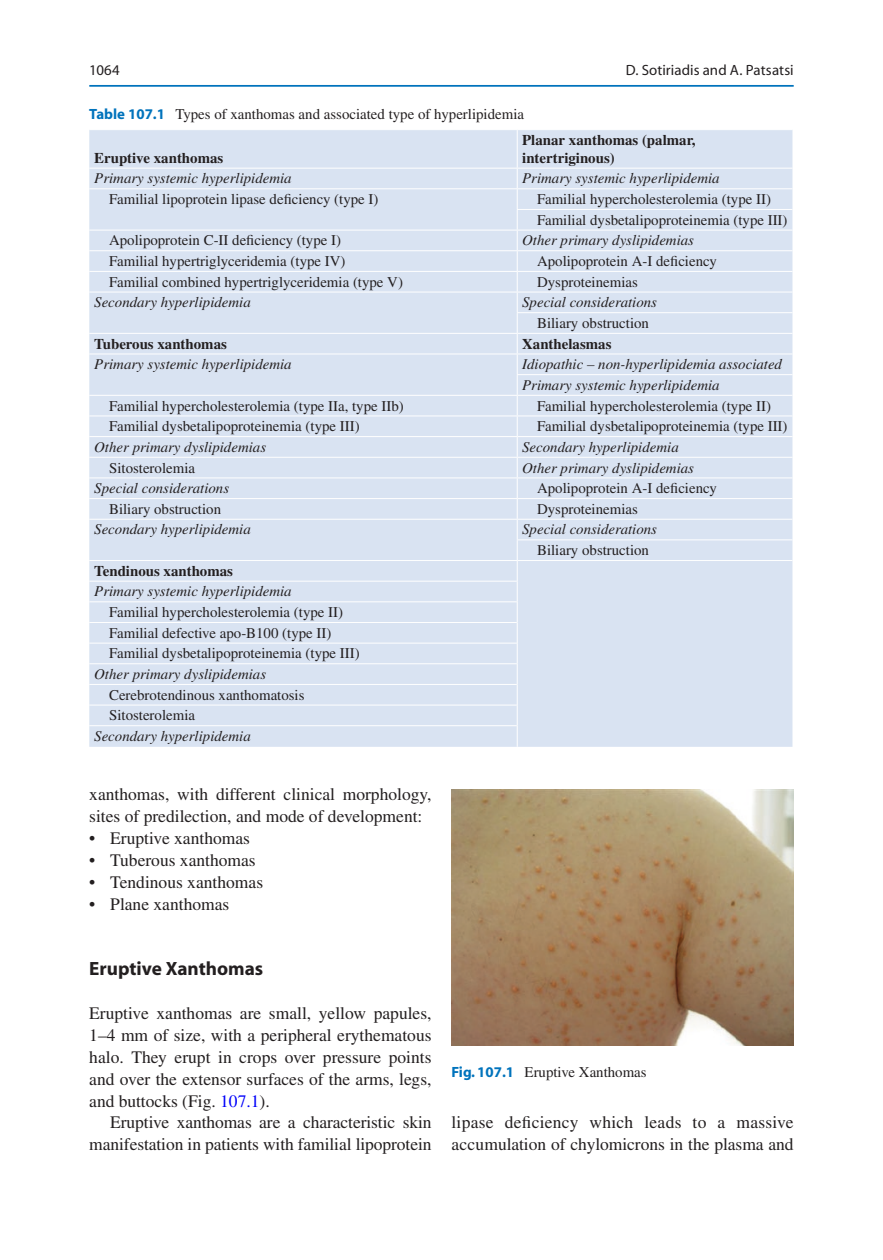
<style>
.page{position:relative;width:883px;height:1260px;background:#fff}
.page>*{position:absolute;margin:0;border:0;box-sizing:border-box;transform-origin:0 0}
.t1{font:700 19.25px "Wygldm Qbcnxc Myriad";color:#231f20}
.t2{font:17.5px/21.9px "Qjkvpf Whrtsj Times";color:#231f20}
.t3{font:14.88px/20.7px "Qjkvpf Whrtsj Times";color:#231f20}
.t4{font:italic 14.88px/20.7px "Swddlb Yhkhkt Times";color:#231f20}
.t5{font:700 14.88px/17.5px "Ffdcln Lwxftx Times";color:#231f20}
.t6{font:14.88px "Dcrnnf Gkmwjj Myriad";letter-spacing:.005em;color:#231f20}
.t7{font:14.88px "Pxksnq Stqpkj Myriad";color:#231f20}
.s1{font-family:"Wygldm Qbcnxc Myriad";font-weight:700;color:#0073bc}
.s2{color:#0000fa}
.s3{font-family:"Lrflyh Dcqmrs STIX General"}
</style>
<div class="page">
<div style="left:89px;top:130px;width:703px;height:617px;background:#d9e3f2"></div>
<hr style="left:517px;top:130px;width:1px;height:38px;background:#fff">
<hr style="left:89px;top:168px;width:428px;height:1px;background:#fff">
<hr style="left:517px;top:168px;width:275px;height:1px;background:#fff">
<hr style="left:89px;top:188px;width:428px;height:1px;background:#fff">
<hr style="left:517px;top:188px;width:275px;height:1px;background:#fff">
<hr style="left:517px;top:209px;width:275px;height:1px;background:#fff">
<hr style="left:89px;top:230px;width:428px;height:1px;background:#fff">
<hr style="left:517px;top:230px;width:275px;height:1px;background:#fff">
<hr style="left:89px;top:250px;width:428px;height:1px;background:#fff">
<hr style="left:517px;top:250px;width:275px;height:1px;background:#fff">
<hr style="left:89px;top:271px;width:428px;height:1px;background:#fff">
<hr style="left:517px;top:271px;width:275px;height:1px;background:#fff">
<hr style="left:89px;top:292px;width:428px;height:1px;background:#fff">
<hr style="left:517px;top:292px;width:275px;height:1px;background:#fff">
<hr style="left:517px;top:312px;width:275px;height:1px;background:#fff">
<hr style="left:89px;top:333px;width:428px;height:1px;background:#fff">
<hr style="left:517px;top:333px;width:275px;height:1px;background:#fff">
<hr style="left:89px;top:354px;width:428px;height:1px;background:#fff">
<hr style="left:517px;top:354px;width:275px;height:1px;background:#fff">
<hr style="left:517px;top:374px;width:275px;height:1px;background:#fff">
<hr style="left:89px;top:395px;width:428px;height:1px;background:#fff">
<hr style="left:517px;top:395px;width:275px;height:1px;background:#fff">
<hr style="left:89px;top:416px;width:428px;height:1px;background:#fff">
<hr style="left:517px;top:416px;width:275px;height:1px;background:#fff">
<hr style="left:89px;top:436px;width:428px;height:1px;background:#fff">
<hr style="left:517px;top:436px;width:275px;height:1px;background:#fff">
<hr style="left:89px;top:457px;width:428px;height:1px;background:#fff">
<hr style="left:517px;top:457px;width:275px;height:1px;background:#fff">
<hr style="left:89px;top:477px;width:428px;height:1px;background:#fff">
<hr style="left:517px;top:477px;width:275px;height:1px;background:#fff">
<hr style="left:89px;top:498px;width:428px;height:1px;background:#fff">
<hr style="left:517px;top:498px;width:275px;height:1px;background:#fff">
<hr style="left:89px;top:519px;width:428px;height:1px;background:#fff">
<hr style="left:517px;top:519px;width:275px;height:1px;background:#fff">
<hr style="left:517px;top:539px;width:275px;height:1px;background:#fff">
<hr style="left:89px;top:560px;width:428px;height:1px;background:#fff">
<hr style="left:89px;top:581px;width:428px;height:1px;background:#fff">
<hr style="left:89px;top:601px;width:428px;height:1px;background:#fff">
<hr style="left:89px;top:622px;width:428px;height:1px;background:#fff">
<hr style="left:89px;top:643px;width:428px;height:1px;background:#fff">
<hr style="left:89px;top:663px;width:428px;height:1px;background:#fff">
<hr style="left:89px;top:684px;width:428px;height:1px;background:#fff">
<hr style="left:89px;top:705px;width:428px;height:1px;background:#fff">
<hr style="left:517px;top:560px;width:275px;height:1px;background:#fff">
<hr style="left:89px;top:725px;width:428px;height:1px;background:#fff">
<svg style="left:517px;top:169px;width:1px;height:578px"></svg>
<img style="left:451px;top:789px;width:343px;height:257px">
<hr style="left:89px;top:85px;width:705px;height:2px;background:#0073bc">
<p class="t7" style="left:89px;top:63px;width:32px">1064</p>
<p class="t6" style="left:626px;top:63px;width:169px">D. Sotiriadis and A. Patsatsi</p>
<p class="t3" style="left:89px;top:103px;width:436px"><span class="s1">Table 107.1</span> Types of xanthomas and associated type of hyperlipidemia</p>
<p class="t5" style="left:94px;top:149px;width:131px">Eruptive xanthomas</p>
<p class="t5" style="left:522px;top:131px;width:175px">Planar xanthomas (palmar, intertriginous)</p>
<p class="t4" style="left:94px;top:168px;width:199px">Primary systemic hyperlipidemia</p>
<p class="t4" style="left:522px;top:168px;width:199px">Primary systemic hyperlipidemia</p>
<p class="t3" style="left:109px;top:189px;width:271px">Familial lipoprotein lipase deficiency (type I)</p>
<p class="t3" style="left:537px;top:189px;width:252px">Familial hypercholesterolemia (type II)<br>Familial dysbetalipoproteinemia (type III)</p>
<p class="t3" style="left:109px;top:230px;width:233px">Apolipoprotein C-II deficiency (type I)</p>
<p class="t4" style="left:522px;top:230px;width:173px">Other primary dyslipidemias</p>
<p class="t3" style="left:109px;top:251px;width:238px">Familial hypertriglyceridemia (type IV)</p>
<p class="t3" style="left:537px;top:251px;width:181px">Apolipoprotein A-I deficiency</p>
<p class="t3" style="left:109px;top:271px;width:295px">Familial combined hypertriglyceridemia (type V)</p>
<p class="t3" style="left:537px;top:271px;width:102px">Dysproteinemias</p>
<p class="t4" style="left:94px;top:292px;width:158px">Secondary hyperlipidemia</p>
<p class="t4" style="left:522px;top:292px;width:136px">Special considerations</p>
<p class="t3" style="left:537px;top:313px;width:113px">Biliary obstruction</p>
<p class="t5" style="left:94px;top:335px;width:134px">Tuberous xanthomas</p>
<p class="t5" style="left:522px;top:335px;width:91px">Xanthelasmas</p>
<p class="t4" style="left:94px;top:354px;width:199px">Primary systemic hyperlipidemia</p>
<p class="t4" style="left:522px;top:354px;width:261px">Idiopathic – non-hyperlipidemia associated<br>Primary systemic hyperlipidemia</p>
<p class="t3" style="left:109px;top:395px;width:296px">Familial hypercholesterolemia (type IIa, type IIb)</p>
<p class="t3" style="left:537px;top:395px;width:235px">Familial hypercholesterolemia (type II)</p>
<p class="t3" style="left:109px;top:416px;width:252px">Familial dysbetalipoproteinemia (type III)</p>
<p class="t3" style="left:537px;top:416px;width:252px">Familial dysbetalipoproteinemia (type III)</p>
<p class="t4" style="left:94px;top:437px;width:173px">Other primary dyslipidemias</p>
<p class="t4" style="left:522px;top:437px;width:158px">Secondary hyperlipidemia</p>
<p class="t3" style="left:109px;top:457px;width:87px">Sitosterolemia</p>
<p class="t4" style="left:522px;top:457px;width:173px">Other primary dyslipidemias</p>
<p class="t4" style="left:94px;top:478px;width:136px">Special considerations</p>
<p class="t3" style="left:537px;top:478px;width:181px">Apolipoprotein A-I deficiency</p>
<p class="t3" style="left:109px;top:498px;width:113px">Biliary obstruction</p>
<p class="t3" style="left:537px;top:498px;width:102px">Dysproteinemias</p>
<p class="t4" style="left:94px;top:519px;width:158px">Secondary hyperlipidemia</p>
<p class="t4" style="left:522px;top:519px;width:136px">Special considerations</p>
<p class="t3" style="left:537px;top:540px;width:113px">Biliary obstruction</p>
<p class="t5" style="left:94px;top:562px;width:140px">Tendinous xanthomas</p>
<p class="t4" style="left:94px;top:581px;width:199px">Primary systemic hyperlipidemia</p>
<p class="t3" style="left:109px;top:602px;width:252px">Familial hypercholesterolemia (type II)<br>Familial defective apo-B100 (type II)<br>Familial dysbetalipoproteinemia (type III)</p>
<p class="t4" style="left:94px;top:664px;width:173px">Other primary dyslipidemias</p>
<p class="t3" style="left:109px;top:684px;width:197px">Cerebrotendinous xanthomatosis<br>Sitosterolemia</p>
<p class="t4" style="left:94px;top:726px;width:158px">Secondary hyperlipidemia</p>
<p class="t2" style="left:89px;top:783px;width:344px">xanthomas, with different clinical morphology, sites of predilection, and mode of development:</p>
<p class="t2" style="left:89px;top:827px;width:162px">• Eruptive xanthomas</p>
<p class="t2" style="left:89px;top:849px;width:168px">• Tuberous xanthomas</p>
<p class="t2" style="left:89px;top:871px;width:175px">• Tendinous xanthomas</p>
<p class="t2" style="left:89px;top:893px;width:142px">• Plane xanthomas</p>
<p class="t1" style="left:89px;top:959px;width:175px">Eruptive Xanthomas</p>
<p class="t2" style="left:89px;top:1002px;width:344px;text-align:justify">Eruptive xanthomas are small, yellow papules, 1–4 mm of size, with a peripheral erythematous halo. They erupt in crops over pressure points and over the extensor surfaces of the arms, legs, and buttocks (Fig. <span class="s2">107.1</span>).</p>
<p class="t2" style="left:89px;top:1112px;width:344px;text-align:right"><span class="s3">Ε</span>ruptive xanthomas are a characteristic skin manifestation in patients with familial lipoprotein</p>
<p class="t2" style="left:451px;top:1112px;width:344px">lipase deficiency which leads to a massive accumulation of chylomicrons in the plasma and</p>
<p class="t3" style="left:451px;top:1062px;width:197px"><span class="s1">Fig. 107.1</span> Eruptive Xanthomas</p>
</div>
